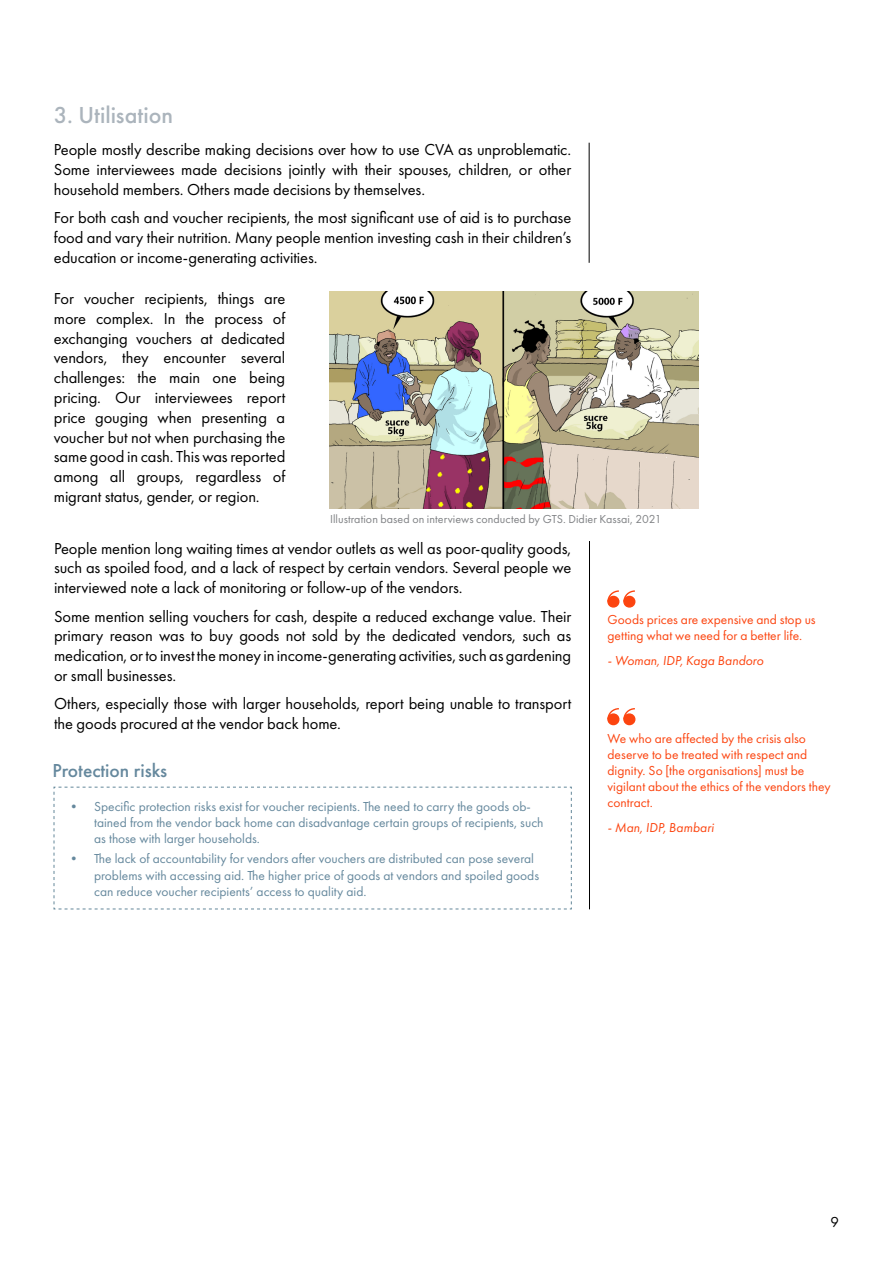
<style>
.page{position:relative;width:893px;height:1263px;background:#fff}
.page>*{position:absolute;margin:0;border:0;box-sizing:border-box;transform-origin:0 0}
.Heading_2{font:500 24px "Futura PT";color:#abb4bc}
.sub_bullets{font:500 19.5px "Futura PT";color:#65889d}
.Text{font:16.5px/19.8px "Futura PT";letter-spacing:-.005em;color:#000;text-align:justify}
.t1{font:15px "Futura PT";color:#000}
.t2{font:13.5px/16.2px "Futura PT";color:#65889d}
.Text-2{font:13.5px/16.2px "Futura PT";color:#fc440f}
.Text-3{font:italic 13.5px "Futura PT";color:#fc440f}
.Text-4{font:12px "Futura PT";letter-spacing:.005em;color:#808285}
</style>
<div class="page">
<hr style="left:589px;top:143px;width:1px;height:120px;background:#000">
<img style="left:330px;top:291px;width:369px;height:217px">
<hr style="left:589px;top:541px;width:1px;height:368px;background:#000">
<svg style="left:53px;top:786px;width:519px;height:124px"></svg>
<div style="left:608px;top:596px;width:11px;height:11px;background:#fc440f;border-radius:50%"></div>
<div style="left:607px;top:596px;width:12px;height:12px;border:1px solid #fc440f;border-radius:50%"></div>
<div style="left:624px;top:596px;width:11px;height:11px;background:#fc440f;border-radius:50%"></div>
<div style="left:623px;top:596px;width:12px;height:12px;border:1px solid #fc440f;border-radius:50%"></div>
<svg style="left:607px;top:590px;width:29px;height:13px"></svg>
<div style="left:608px;top:714px;width:11px;height:10px;background:#fc440f;border-radius:50%"></div>
<div style="left:607px;top:713px;width:12px;height:12px;border:1px solid #fc440f;border-radius:50%"></div>
<div style="left:624px;top:714px;width:11px;height:10px;background:#fc440f;border-radius:50%"></div>
<div style="left:623px;top:713px;width:12px;height:12px;border:1px solid #fc440f;border-radius:50%"></div>
<svg style="left:607px;top:708px;width:29px;height:13px"></svg>
<p class="Heading_2" style="left:54px;top:100px;width:121px">3. Utilisation</p>
<p class="Text" style="left:54px;top:140px;width:519px">People mostly describe making decisions over how to use CVA as unproblematic.<br>Some interviewees made decisions jointly with their spouses, children, or other household members. Others made decisions by themselves.</p>
<p class="Text" style="left:54px;top:208px;width:519px">For both cash and voucher recipients, the most significant use of aid is to purchase food and vary their nutrition. Many people mention investing cash in their children’s education or income-generating activities.</p>
<p class="Text" style="left:54px;top:289px;width:233px">For voucher recipients, things are more complex. In the process of exchanging vouchers at dedicated vendors, they encounter several challenges: the main one being pricing. Our interviewees report price gouging when presenting a voucher but not when purchasing the same good in cash. This was reported among all groups, regardless of migrant status, gender, or region.</p>
<p class="Text" style="left:54px;top:538px;width:519px">People mention long waiting times at vendor outlets as well as poor-quality goods, such as spoiled food, and a lack of respect by certain vendors. Several people we interviewed note a lack of monitoring or follow-up of the vendors.</p>
<p class="Text" style="left:54px;top:606px;width:519px">Some mention selling vouchers for cash, despite a reduced exchange value. Their primary reason was to buy goods not sold by the dedicated vendors, such as medication, or to invest the money in income-generating activities, such as gardening or small businesses.</p>
<p class="Text" style="left:54px;top:694px;width:519px">Others, especially those with larger households, report being unable to transport the goods procured at the vendor back home.</p>
<p class="Text-4" style="left:330px;top:512px;width:333px">Illustration based on interviews conducted by GTS. Didier Kassai, 2021</p>
<p class="Text-2" style="left:607px;top:611px;width:210px">Goods prices are expensive and stop us getting what we need for a better life.</p>
<p class="Text-3" style="left:607px;top:652px;width:158px">- Woman, IDP, Kaga Bandoro</p>
<p class="Text-2" style="left:607px;top:730px;width:225px">We who are affected by the crisis also deserve to be treated with respect and dignity. So [the organisations] must be vigilant about the ethics of the vendors they contract.</p>
<p class="Text-3" style="left:607px;top:820px;width:108px">- Man, IDP, Bambari</p>
<p class="sub_bullets" style="left:52px;top:759px;width:116px">Protection risks</p>
<p class="t2" style="left:94px;top:798px;width:451px;text-indent:-27px">• Specific protection risks exist for voucher recipients. The need to carry the goods ob&shy;tained from the vendor back home can disadvantage certain groups of recipients, such as those with larger households.</p>
<p class="t2" style="left:94px;top:851px;width:446px;text-indent:-27px">• The lack of accountability for vendors after vouchers are distributed can pose several problems with accessing aid. The higher price of goods at vendors and spoiled goods can reduce voucher recipients’ access to quality aid.</p>
<p class="t1" style="left:830px;top:1213px;width:10px">9</p>
</div>
